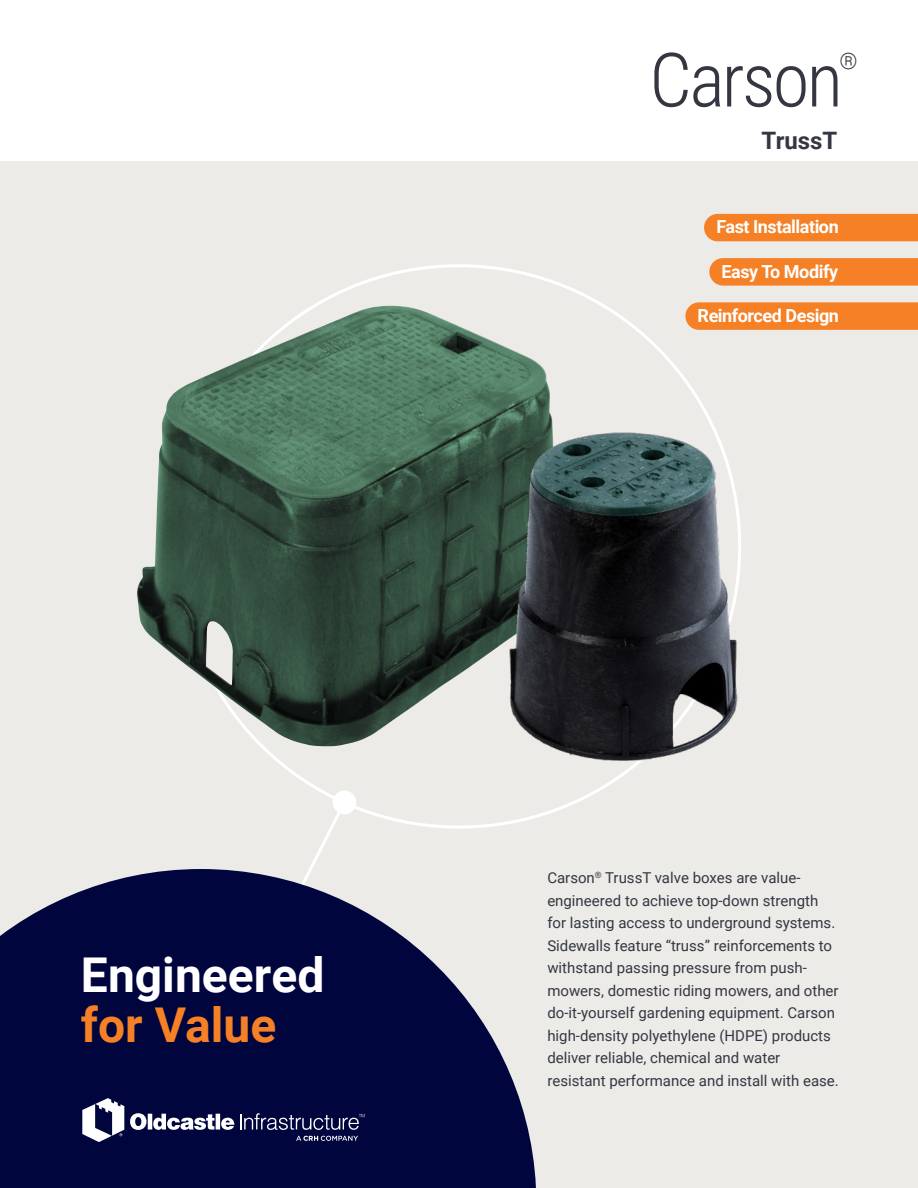
<style>
.page{position:relative;width:918px;height:1188px;background:#fff}
.page>*{position:absolute;margin:0;border:0;box-sizing:border-box;transform-origin:0 0}
.t1{font:300 75px "Roboto Condensed";letter-spacing:-.035em;color:#343741}
.t2{font:700 48px "Roboto";color:#fff}
.t3{font:700 48px "Roboto";color:#f58025}
.t4{font:700 24px "Roboto";color:#343741}
.t5{font:300 22.8px "Roboto Condensed";color:#343741}
.t6{font:700 18px "Roboto";letter-spacing:-.025em;color:#fff}
.t7{font:15px/22.5px "Roboto";color:#343741}
</style>
<div class="page">
<div style="left:0;top:161px;width:918px;height:1027px;background:#ecebe8"></div>
<svg style="left:0;top:869px;width:536px;height:319px;fill:#00053e"></svg>
<svg style="left:299px;top:806px;width:48px;height:82px"></svg>
<svg style="left:82px;top:1098px;width:152px;height:44px;background:#4b4e76"></svg>
<svg style="left:296px;top:1136px;width:62px;height:5px"></svg>
<svg style="left:240px;top:1113px;width:125px;height:17px;background:#393d69"></svg>
<svg style="left:685px;top:302px;width:233px;height:28px;background:#f4832b"></svg>
<svg style="left:709px;top:258px;width:209px;height:28px;background:#f4832b"></svg>
<div style="left:704px;top:214px;width:214px;height:27px;background:#f58025"></div>
<div style="left:333px;top:791px;width:23px;height:23px;background:#fff;border-radius:50%"></div>
<img style="left:137px;top:306px;width:401px;height:440px">
<img style="left:448px;top:363px;width:293px;height:452px">
<h2 class="t2" style="left:81px;top:941px;width:245px">Engineered</h2>
<h2 class="t3" style="left:81px;top:991px;width:197px">for Value</h2>
<h1 class="t1" style="left:649px;top:27px;width:195px">Carson</h1>
<h3 class="t5" style="left:839px;top:45px;width:20px">®</h3>
<h3 class="t4" style="left:762px;top:123px;width:77px">TrussT</h3>
<p class="t6" style="left:716px;top:214px;width:124px">Fast Installation</p>
<p class="t6" style="left:722px;top:259px;width:118px">Easy To Modify</p>
<p class="t6" style="left:698px;top:303px;width:143px">Reinforced Design</p>
<p class="t7" style="left:547px;top:866px;width:293px">Carson<sup>®</sup> TrussT valve boxes are value&shy;engineered to achieve top-down strength for lasting access to underground systems.<br>Sidewalls feature “truss” reinforcements to withstand passing pressure from push&shy;mowers, domestic riding mowers, and other do-it-yourself gardening equipment. Carson high-density polyethylene (HDPE) products deliver reliable, chemical and water resistant performance and install with ease.</p>
</div>
